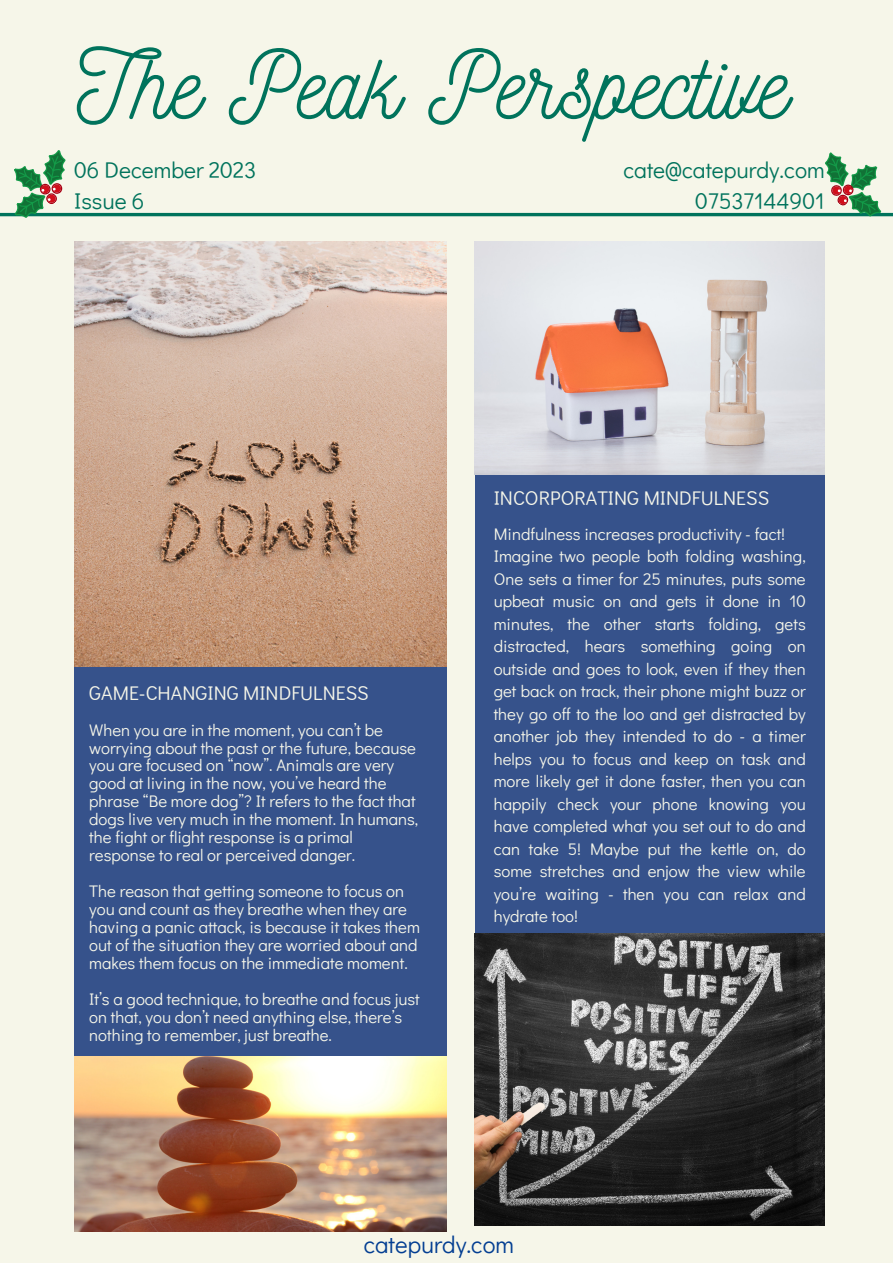
<style>
.page{position:relative;width:893px;height:1264px;background:#fff}
.page>*{position:absolute;margin:0;border:0;box-sizing:border-box;transform-origin:0 0}
.t1{font:92.85px "Nickainley";color:#00735c}
.t2{font:24px "Didact Gothic";color:#033e92}
.t3{font:22.8px "Didact Gothic";color:#00735c}
.t4{font:19.8px "Didact Gothic";color:#f6f6e9}
.t5{font:16.8px/22.5px "Didact Gothic";color:#f6f6e9}
</style>
<div class="page">
<div style="left:0;top:0;width:892px;height:1262px;background:#f6f6e9"></div>
<div style="left:74px;top:666px;width:372px;height:494px;background:#36528b"></div>
<div style="left:475px;top:730px;width:349px;height:491px;background:#36528b"></div>
<div style="left:475px;top:242px;width:349px;height:488px;background:#36528b"></div>
<img style="left:475px;top:242px;width:349px;height:232px">
<img style="left:74px;top:1056px;width:372px;height:174px">
<hr style="left:0;top:213px;width:892px;height:3px;background:#00735c">
<svg style="left:815px;top:152px;width:70px;height:65px"></svg>
<svg style="left:9px;top:150px;width:66px;height:68px"></svg>
<img style="left:74px;top:242px;width:372px;height:425px">
<img style="left:475px;top:934px;width:349px;height:291px">
<p class="t1" style="left:77px;top:26px;width:712px">The Peak Perspective</p>
<p class="t3" style="left:74px;top:154px;width:184px">06 December 2023</p>
<p class="t3" style="left:74px;top:185px;width:72px">Issue 6</p>
<p class="t3" style="left:623px;top:154px;width:203px">cate@catepurdy.com</p>
<p class="t3" style="left:695px;top:185px;width:131px">07537144901</p>
<p class="t4" style="left:89px;top:679px;width:281px">GAME-CHANGING MINDFULNESS</p>
<p class="t5" style="left:89px;top:720px;width:330px;line-height:18px">When you are in the moment, you can’t be worrying about the past or the future, because you are focused on “now”. Animals are very good at living in the now, you’ve heard the phrase “Be more dog”? It refers to the fact that dogs live very much in the moment. In humans, the fight or flight response is a primal response to real or perceived danger.</p>
<p class="t5" style="left:89px;top:881px;width:332px;line-height:18px">The reason that getting someone to focus on you and count as they breathe when they are having a panic attack, is because it takes them out of the situation they are worried about and makes them focus on the immediate moment.</p>
<p class="t5" style="left:89px;top:989px;width:332px;line-height:18px">It’s a good technique, to breathe and focus just on that, you don’t need anything else, there’s nothing to remember, just breathe.</p>
<p class="t4" style="left:493px;top:484px;width:277px">INCORPORATING MINDFULNESS</p>
<p class="t5" style="left:493px;top:522px;width:293px">Mindfulness increases productivity - fact!</p>
<p class="t5" style="left:493px;top:544px;width:313px;text-align:justify">Imagine two people both folding washing, One sets a timer for 25 minutes, puts some upbeat music on and gets it done in 10 minutes, the other starts folding, gets distracted, hears something going on outside and goes to look, even if they then get back on track, their phone might buzz or they go off to the loo and get distracted by another job they intended to do - a timer helps you to focus and keep on task and more likely get it done faster, then you can happily check your phone knowing you have completed what you set out to do and can take 5! Maybe put the kettle on, do some stretches and enjow the view while you’re waiting - then you can relax and hydrate too!</p>
<p class="t2" style="left:363px;top:1227px;width:152px">catepurdy.com</p>
</div>
